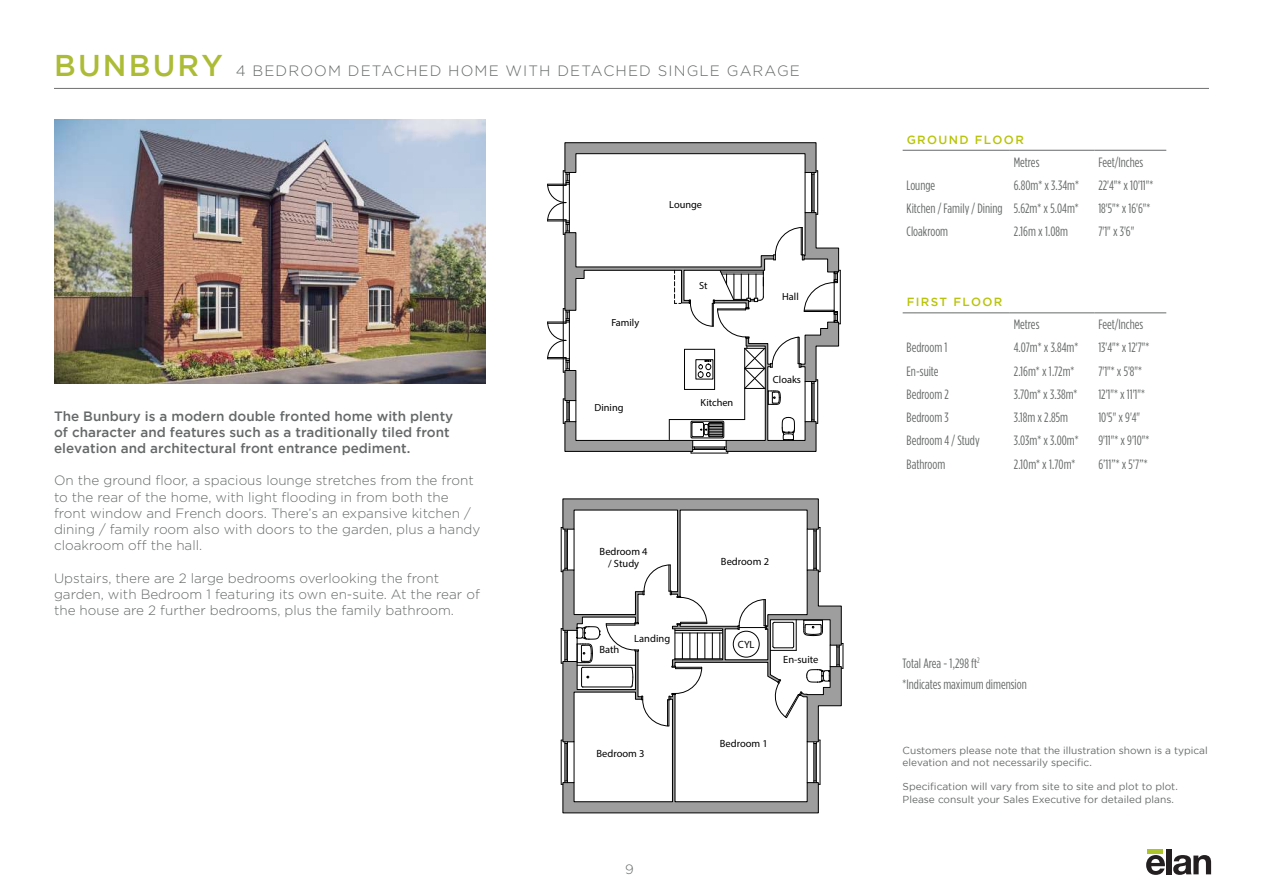
<style>
.page{position:relative;width:1263px;height:893px;background:#fff}
.page>*{position:absolute;margin:0;border:0;box-sizing:border-box;transform-origin:0 0}
.t1{font:300 15px "Gotham";letter-spacing:.075em;color:#666969}
.t2{font:13.5px/21px "Gotham Condensed";color:#666969}
.t3{font:300 13.5px/16.2px "Gotham";color:#666969}
.t4{font:500 13.5px/16.2px "Gotham";color:#666969}
.t5{font:500 11.85px "Gotham";letter-spacing:.115em;color:#b8c408}
.t6{font:10.5px/12.6px "Myriad Pro";color:#000;text-align:center}
.t7{font:10.35px "Myriad Pro";color:#000}
.t8{font:10.2px/12.1px "Gotham";color:#666969}
.s1{font-weight:500;font-size:30px;color:#acbc36}
</style>
<div class="page">
<hr style="left:54px;top:88px;width:1155px;height:1px;background:#707070">
<img style="left:55px;top:119px;width:430px;height:264px">
<svg style="left:1146px;top:855px;width:19px;height:20px"></svg>
<div style="left:1166px;top:849px;width:6px;height:25px;background:#231f20"></div>
<svg style="left:1173px;top:855px;width:38px;height:20px"></svg>
<hr style="left:1147px;top:849px;width:16px;height:4px;background:#acc32b">
<hr style="left:691px;top:453px;width:37px;height:1px;background:#000">
<hr style="left:840px;top:270px;width:1px;height:54px;background:#000">
<svg style="left:547px;top:142px;width:293px;height:311px"></svg>
<svg style="left:561px;top:498px;width:283px;height:315px"></svg>
<hr style="left:903px;top:150px;width:107px;height:1px;background:#666969">
<hr style="left:1010px;top:150px;width:84px;height:1px;background:#666969">
<hr style="left:1094px;top:150px;width:72px;height:1px;background:#666969">
<hr style="left:903px;top:313px;width:107px;height:1px;background:#666969">
<hr style="left:1010px;top:313px;width:84px;height:1px;background:#666969">
<hr style="left:1094px;top:313px;width:72px;height:1px;background:#666969">
<p class="t1" style="left:54px;top:62px;width:747px"><span class="s1">BUNBURY</span> 4 BEDROOM DETACHED HOME WITH DETACHED SINGLE GARAGE</p>
<p class="t7" style="left:669px;top:198px;width:34px">Lounge</p>
<p class="t4" style="left:54px;top:407px;width:401px">The Bunbury is a modern double fronted home with plenty of character and features such as a traditionally tiled front elevation and architectural front entrance pediment.</p>
<p class="t3" style="left:54px;top:472px;width:428px">On the ground floor, a spacious lounge stretches from the front to the rear of the home, with light flooding in from both the front window and French doors. There’s an expansive kitchen / dining / family room also with doors to the garden, plus a handy cloakroom off the hall.</p>
<p class="t3" style="left:54px;top:569px;width:427px">Upstairs, there are 2 large bedrooms overlooking the front garden, with Bedroom 1 featuring its own en-suite. At the rear of the house are 2 further bedrooms, plus the family bathroom.</p>
<p class="t7" style="left:611px;top:316px;width:29px">Family</p>
<p class="t7" style="left:595px;top:401px;width:30px">Dining</p>
<p class="t7" style="left:699px;top:279px;width:10px">St</p>
<p class="t7" style="left:701px;top:396px;width:34px">Kitchen</p>
<p class="t7" style="left:782px;top:290px;width:18px">Hall</p>
<p class="t7" style="left:773px;top:373px;width:30px">Cloaks</p>
<p class="t6" style="left:600px;top:545px;width:50px">Bedroom 4 / Study</p>
<p class="t6" style="left:599px;top:642px;width:21px">Bath</p>
<p class="t6" style="left:634px;top:632px;width:37px">Landing</p>
<p class="t6" style="left:596px;top:747px;width:50px">Bedroom 3</p>
<p class="t3" style="left:625px;top:861px;width:10px">9</p>
<p class="t6" style="left:721px;top:555px;width:50px">Bedroom 2</p>
<p class="t6" style="left:738px;top:638px;width:18px">CYL</p>
<p class="t6" style="left:783px;top:653px;width:37px">En-suite</p>
<p class="t6" style="left:720px;top:736px;width:50px">Bedroom 1</p>
<p class="t5" style="left:907px;top:133px;width:119px">GROUND FLOOR</p>
<p class="t2" style="left:1014px;top:151px;width:27px">Metres</p>
<p class="t2" style="left:1098px;top:151px;width:46px">Feet/Inches</p>
<p class="t2" style="left:906px;top:174px;width:30px">Lounge</p>
<p class="t2" style="left:1014px;top:174px;width:67px">6.80m* x 3.34m*</p>
<p class="t2" style="left:1098px;top:174px;width:56px">22'4"* x 10'11"*</p>
<p class="t2" style="left:906px;top:198px;width:174px">Kitchen / Family / Dining 5.62m* x 5.04m*</p>
<p class="t2" style="left:1098px;top:198px;width:53px">18'5"* x 16'6"*</p>
<p class="t2" style="left:906px;top:221px;width:43px">Cloakroom</p>
<p class="t2" style="left:1014px;top:221px;width:56px">2.16m x 1.08m</p>
<p class="t2" style="left:1098px;top:221px;width:37px">7'1" x 3'6"</p>
<p class="t5" style="left:907px;top:295px;width:97px">FIRST FLOOR</p>
<p class="t2" style="left:1014px;top:314px;width:27px">Metres</p>
<p class="t2" style="left:1098px;top:314px;width:46px">Feet/Inches</p>
<p class="t2" style="left:906px;top:337px;width:42px">Bedroom 1</p>
<p class="t2" style="left:1014px;top:337px;width:66px">4.07m* x 3.84m*</p>
<p class="t2" style="left:1098px;top:337px;width:52px">13'4"* x 12'7"*</p>
<p class="t2" style="left:906px;top:360px;width:34px">En-suite</p>
<p class="t2" style="left:1014px;top:360px;width:62px">2.16m* x 1.72m*</p>
<p class="t2" style="left:1098px;top:360px;width:45px">7'1"* x 5'8"*</p>
<p class="t2" style="left:906px;top:383px;width:44px">Bedroom 2</p>
<p class="t2" style="left:1014px;top:383px;width:65px">3.70m* x 3.38m*</p>
<p class="t2" style="left:1098px;top:383px;width:48px">12'1"* x 11'1"*</p>
<p class="t2" style="left:906px;top:407px;width:44px">Bedroom 3</p>
<p class="t2" style="left:1014px;top:407px;width:56px">3.18m x 2.85m</p>
<p class="t2" style="left:1098px;top:407px;width:43px">10'5" x 9'4"</p>
<p class="t2" style="left:906px;top:430px;width:75px">Bedroom 4 / Study</p>
<p class="t2" style="left:1014px;top:430px;width:66px">3.03m* x 3.00m*</p>
<p class="t2" style="left:1098px;top:430px;width:52px">9'11"* x 9'10"*</p>
<p class="t2" style="left:906px;top:453px;width:40px">Bathroom</p>
<p class="t2" style="left:1014px;top:453px;width:63px">2.10m* x 1.70m*</p>
<p class="t2" style="left:1098px;top:453px;width:51px">6’11”* x 5’7”*</p>
<p class="t2" style="left:903px;top:652px;width:126px">Total Area - 1,298 ft<sup>2<br></sup>*Indicates maximum dimension</p>
<p class="t8" style="left:903px;top:744px;width:307px">Customers please note that the illustration shown is a typical elevation and not necessarily specific.</p>
<p class="t8" style="left:903px;top:780px;width:277px">Specification will vary from site to site and plot to plot.<br>Please consult your Sales Executive for detailed plans.</p>
</div>
